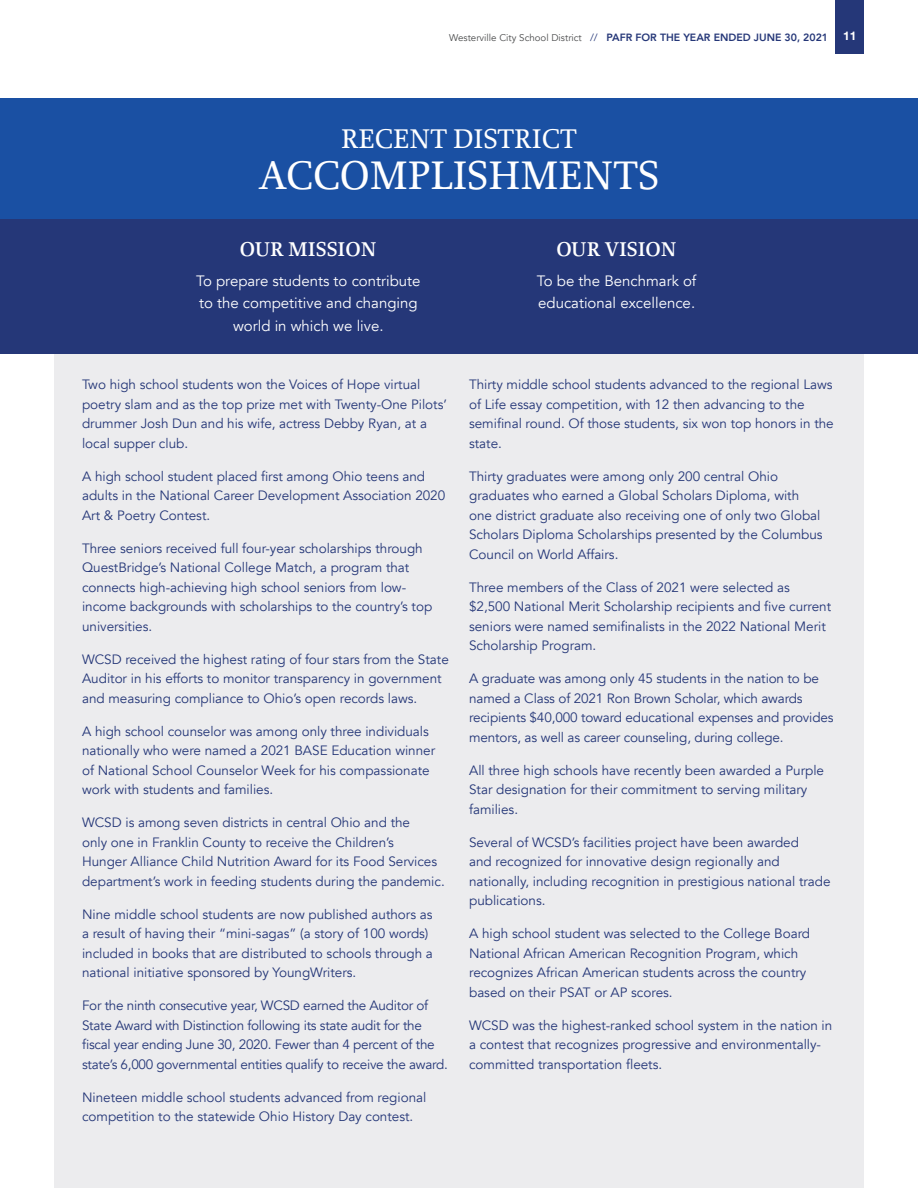
<style>
.page{position:relative;width:918px;height:1188px;background:#fff}
.page>*{position:absolute;margin:0;border:0;box-sizing:border-box;transform-origin:0 0}
.Headline_Level_1{font:500 42px "Proforma";color:#fff}
.Headline_Level_1-2{font:500 28.5px "Proforma";color:#fff}
.Subhead{font:600 21px "Proforma";color:#fff}
.Body_Copy{font:15px/22.5px "Avenir";color:#fff;text-align:center}
.Body_Copy-2{font:13.5px/19.5px "Avenir";color:#253778}
.Body_Copy-3{font:13.5px/19.5px "Avenir";letter-spacing:-.02em;color:#253778}
.t1{font:800 10.5px "Avenir";color:#253778}
.s1{font-weight:400;font-size:9.75px;color:#4b4c4d}
.s2{font-weight:400}
.s3{font-family:"Helvetica Neue LT Std";font-weight:700;font-size:12px;color:#fff}
</style>
<div class="page">
<div style="left:835px;top:0;width:29px;height:54px;background:#253778"></div>
<div style="left:54px;top:354px;width:810px;height:834px;background:#ececee"></div>
<div style="left:0;top:219px;width:918px;height:135px;background:#253778"></div>
<div style="left:0;top:98px;width:918px;height:121px;background:#1a50a3"></div>
<p class="t1" style="left:449px;top:29px;width:409px"><span class="s1">Westerville City School District</span> <span class="s2">//</span> PAFR FOR THE YEAR ENDED JUNE 30, 2021 <span class="s3">11</span></p>
<p class="Headline_Level_1-2" style="left:341px;top:121px;width:237px">RECENT DISTRICT</p>
<p class="Headline_Level_1" style="left:259px;top:149px;width:402px">ACCOMPLISHMENTS</p>
<p class="Subhead" style="left:240px;top:236px;width:138px">OUR MISSION</p>
<p class="Body_Copy" style="left:196px;top:269px;width:226px">To prepare students to contribute to the competitive and changing world in which we live.</p>
<p class="Body_Copy-2" style="left:82px;top:375px;width:366px">Two high school students won the Voices of Hope virtual poetry slam and as the top prize met with Twenty-One Pilots’ drummer Josh Dun and his wife, actress Debby Ryan, at a local supper club.</p>
<p class="Body_Copy-2" style="left:82px;top:467px;width:365px">A high school student placed first among Ohio teens and adults in the National Career Development Association 2020<br>Art &amp; Poetry Contest.</p>
<p class="Body_Copy-2" style="left:82px;top:539px;width:352px">Three seniors received full four-year scholarships through QuestBridge’s National College Match, a program that connects high-achieving high school seniors from low&shy;income backgrounds with scholarships to the country’s top universities.</p>
<p class="Body_Copy-2" style="left:82px;top:650px;width:368px">WCSD received the highest rating of four stars from the State<br>Auditor in his efforts to monitor transparency in government and measuring compliance to Ohio’s open records laws.</p>
<p class="Body_Copy-2" style="left:82px;top:722px;width:355px">A high school counselor was among only three individuals nationally who were named a 2021 BASE Education winner of National School Counselor Week for his compassionate work with students and families.</p>
<p class="Body_Copy-2" style="left:82px;top:813px;width:364px">WCSD is among seven districts in central Ohio and the<br>only one in Franklin County to receive the Children’s<br>Hunger Alliance Child Nutrition Award for its Food Services department’s work in feeding students during the pandemic.</p>
<p class="Body_Copy-2" style="left:82px;top:905px;width:352px">Nine middle school students are now published authors as a result of having their “mini-sagas” (a story of 100 words) included in books that are distributed to schools through a national initiative sponsored by YoungWriters.</p>
<p class="Body_Copy-3" style="left:82px;top:996px;width:367px">For the ninth consecutive year, WCSD earned the Auditor of State Award with Distinction following its state audit for the fiscal year ending June 30, 2020. Fewer than 4 percent of the state’s 6,000 governmental entities qualify to receive the award.</p>
<p class="Body_Copy-2" style="left:82px;top:1088px;width:346px">Nineteen middle school students advanced from regional competition to the statewide Ohio History Day contest.</p>
<p class="Subhead" style="left:556px;top:236px;width:122px">OUR VISION</p>
<p class="Body_Copy" style="left:537px;top:269px;width:161px;text-align:left">To be the Benchmark of educational excellence.</p>
<p class="Body_Copy-2" style="left:469px;top:375px;width:366px">Thirty middle school students advanced to the regional Laws of Life essay competition, with 12 then advancing to the semifinal round. Of those students, six won top honors in the state.</p>
<p class="Body_Copy-2" style="left:469px;top:467px;width:355px">Thirty graduates were among only 200 central Ohio graduates who earned a Global Scholars Diploma, with one district graduate also receiving one of only two Global Scholars Diploma Scholarships presented by the Columbus Council on World Affairs.</p>
<p class="Body_Copy-2" style="left:469px;top:578px;width:364px">Three members of the Class of 2021 were selected as $2,500 National Merit Scholarship recipients and five current seniors were named semifinalists in the 2022 National Merit Scholarship Program.</p>
<p class="Body_Copy-2" style="left:469px;top:669px;width:366px">A graduate was among only 45 students in the nation to be named a Class of 2021 Ron Brown Scholar, which awards recipients $40,000 toward educational expenses and provides mentors, as well as career counseling, during college.</p>
<p class="Body_Copy-2" style="left:469px;top:761px;width:357px">All three high schools have recently been awarded a Purple<br>Star designation for their commitment to serving military families.</p>
<p class="Body_Copy-2" style="left:469px;top:833px;width:363px">Several of WCSD’s facilities project have been awarded<br>and recognized for innovative design regionally and nationally, including recognition in prestigious national trade publications.</p>
<p class="Body_Copy-2" style="left:469px;top:924px;width:343px">A high school student was selected to the College Board National African American Recognition Program, which recognizes African American students across the country based on their PSAT or AP scores.</p>
<p class="Body_Copy-2" style="left:469px;top:1016px;width:365px">WCSD was the highest-ranked school system in the nation in a contest that recognizes progressive and environmentally&shy;committed transportation fleets.</p>
</div>
